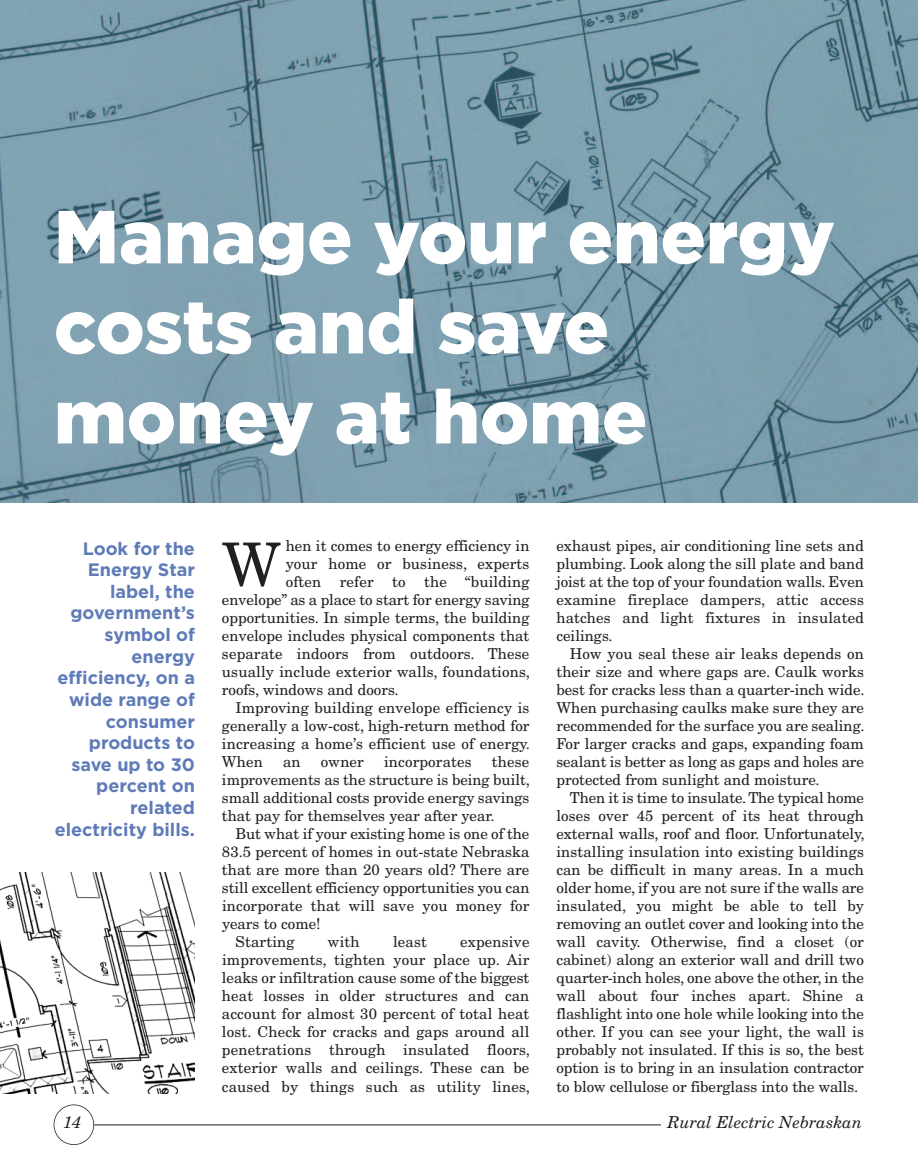
<style>
.page{position:relative;width:918px;height:1175px;background:#fff}
.page>*{position:absolute;margin:0;border:0;box-sizing:border-box;transform-origin:0 0}
.t1{font:900 75px/90px "Gotham";color:#fff}
.t2{font:60px "New Century Schlbk";color:#231f20}
.t3{font:700 18px/21.6px "Gotham";color:#5e7bb8;text-align:right}
.t4{font:italic 16.5px "New Century Schlbk";color:#231f20}
.t5{font:15px/18px "New Century Schlbk";color:#231f20;text-align:justify}
</style>
<div class="page">
<div style="left:54px;top:1104px;width:40px;height:40px;border:2px solid #231f20;border-radius:50%"></div>
<hr style="left:94px;top:1124px;width:610px;height:1px;background:#231f20">
<div style="left:661px;top:1114px;width:203px;height:23px;background:#fff"></div>
<img style="left:0;top:0;width:918px;height:502px">
<img style="left:0;top:872px;width:195px;height:222px">
<h1 class="t1" style="left:54px;top:198px;width:782px">Manage your energy costs and save money at home</h1>
<p class="t5" style="left:286px;top:538px;width:245px">hen it comes to energy efficiency in</p>
<p class="t5" style="left:286px;top:556px;width:245px">your home or business, experts</p>
<p class="t5" style="left:286px;top:574px;width:245px">often refer to the “building</p>
<p class="t5" style="left:222px;top:592px;width:309px">envelope” as a place to start for energy saving</p>
<p class="t5" style="left:222px;top:610px;width:309px">opportunities. In simple terms, the building</p>
<p class="t5" style="left:222px;top:628px;width:309px">envelope includes physical components that</p>
<p class="t5" style="left:222px;top:646px;width:309px">separate indoors from outdoors. These</p>
<p class="t5" style="left:222px;top:664px;width:310px">usually include exterior walls, foundations,</p>
<p class="t5" style="left:222px;top:682px;width:178px">roofs, windows and doors.</p>
<p class="t5" style="left:235px;top:700px;width:295px">Improving building envelope efficiency is</p>
<p class="t5" style="left:222px;top:718px;width:309px">generally a low-cost, high-return method for</p>
<p class="t5" style="left:222px;top:736px;width:310px">increasing a home’s efficient use of energy.</p>
<p class="t5" style="left:222px;top:754px;width:42px">When</p>
<p class="t5" style="left:283px;top:754px;width:19px">an</p>
<p class="t5" style="left:321px;top:754px;width:45px">owner</p>
<p class="t5" style="left:384px;top:754px;width:89px">incorporates</p>
<p class="t3" style="left:55px;top:539px;width:142px">Look for the<br>Energy Star label, the government’s symbol of energy efficiency, on a wide range of consumer products to save up to 30 percent on related electricity bills.</p>
<h2 class="t2" style="left:222px;top:542px;width:60px">W</h2>
<p class="t5" style="left:222px;top:754px;width:310px;text-indent:270px">these improvements as the structure is being built, small additional costs provide energy savings that pay for themselves year after year.</p>
<p class="t5" style="left:235px;top:826px;width:296px">But what if your existing home is one of the</p>
<p class="t5" style="left:222px;top:844px;width:309px">83.5 percent of homes in out-state Nebraska</p>
<p class="t5" style="left:222px;top:862px;width:309px">that are more than 20 years old? There are</p>
<p class="t5" style="left:222px;top:880px;width:309px">still excellent efficiency opportunities you can</p>
<p class="t5" style="left:222px;top:898px;width:309px">incorporate that will save you money for</p>
<p class="t5" style="left:222px;top:916px;width:100px">years to come!</p>
<p class="t5" style="left:236px;top:934px;width:61px">Starting</p>
<p class="t5" style="left:328px;top:934px;width:33px">with</p>
<p class="t5" style="left:393px;top:934px;width:35px">least</p>
<p class="t5" style="left:222px;top:934px;width:310px;text-indent:238px">expensive improvements, tighten your place up. Air leaks or infiltration cause some of the biggest heat losses in older structures and can account for almost 30 percent of total heat lost. Check for cracks and gaps around all penetrations through insulated floors, exterior walls and ceilings. These can be caused by things such as utility lines,</p>
<p class="t5" style="left:556px;top:538px;width:309px">exhaust pipes, air conditioning line sets and plumbing. Look along the sill plate and band joist at the top of your foundation walls. Even examine fireplace dampers, attic access hatches and light fixtures in insulated ceilings.</p>
<p class="t5" style="left:556px;top:646px;width:310px;text-indent:14px">How you seal these air leaks depends on their size and where gaps are. Caulk works best for cracks less than a quarter-inch wide.<br>When purchasing caulks make sure they are recommended for the surface you are sealing.<br>For larger cracks and gaps, expanding foam sealant is better as long as gaps and holes are protected from sunlight and moisture.</p>
<p class="t5" style="left:556px;top:790px;width:310px;text-indent:14px">Then it is time to insulate. The typical home loses over 45 percent of its heat through external walls, roof and floor. Unfortunately, installing insulation into existing buildings can be difficult in many areas. In a much older home, if you are not sure if the walls are insulated, you might be able to tell by removing an outlet cover and looking into the wall cavity. Otherwise, find a closet (or cabinet) along an exterior wall and drill two quarter-inch holes, one above the other, in the wall about four inches apart. Shine a flashlight into one hole while looking into the other. If you can see your light, the wall is probably not insulated. If this is so, the best option is to bring in an insulation contractor to blow cellulose or fiberglass into the walls.</p>
<p class="t4" style="left:63px;top:1116px;width:20px">14</p>
<p class="t4" style="left:668px;top:1116px;width:196px">Rural Electric Nebraskan</p>
</div>
